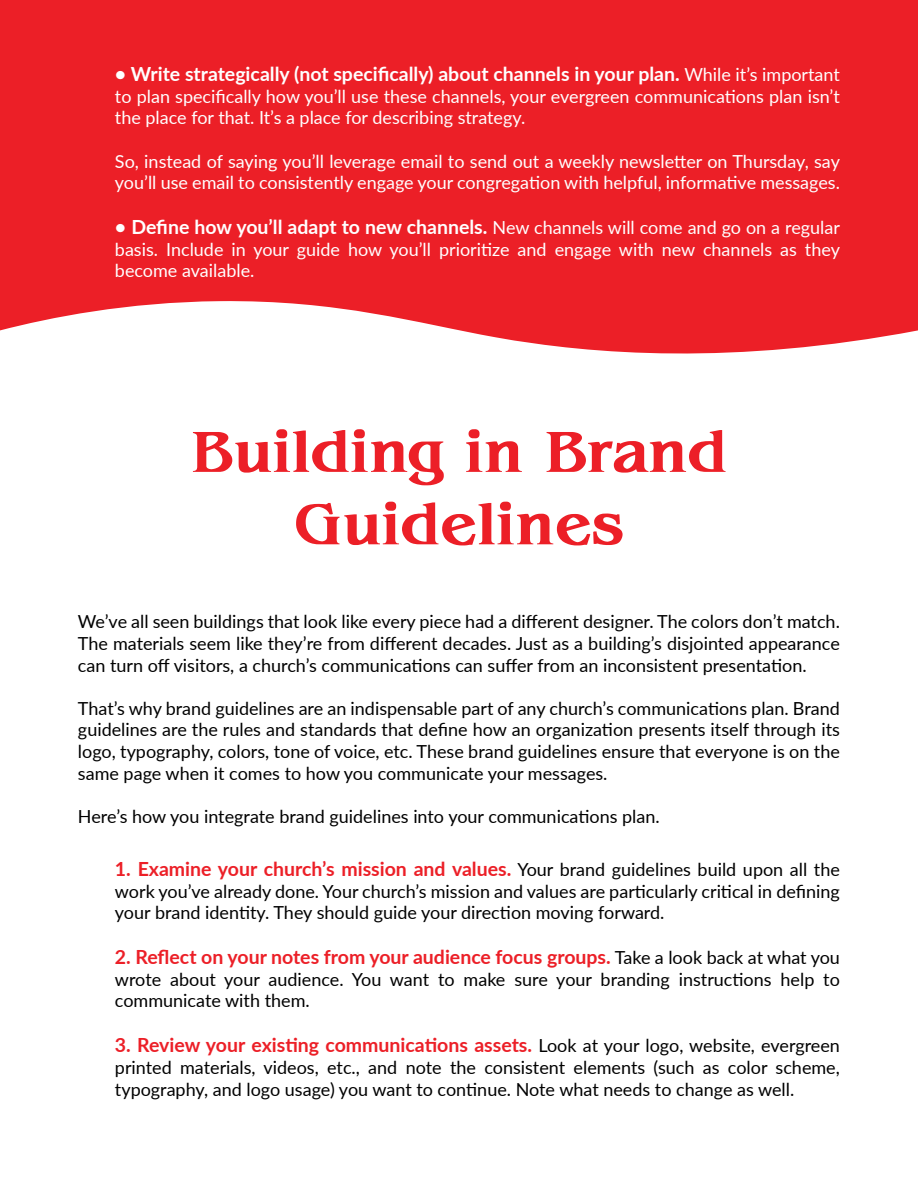
<style>
.page{position:relative;width:918px;height:1188px;background:#fff}
.page>*{position:absolute;margin:0;border:0;box-sizing:border-box;transform-origin:0 0}
.t1{font:700 60.3px/72.4px "Benguiat";color:#ec1f27;text-align:center}
.t2{font:700 19.5px "Lato";color:#ec1f27}
.t3{font:700 19.5px "Lato";color:#fff}
.t4{font:18px/21.6px "Lato";color:#000}
.t5{font:18px/21.6px "Lato";color:#fff}
.s1{font-weight:400;font-size:18px}
.s2{font-weight:400;font-size:18px;color:#000}
</style>
<div class="page">
<svg style="left:0;top:0;width:918px;height:354px;background:#ed2f36"></svg>
<p class="t3" style="left:115px;top:60px;width:726px">• Write strategically (not specifically) about channels in your plan. <span class="s1">While it’s important</span></p>
<p class="t5" style="left:115px;top:85px;width:726px">to plan specifically how you’ll use these channels, your evergreen communications plan isn’t the place for that. It’s a place for describing strategy.</p>
<p class="t5" style="left:115px;top:150px;width:726px">So, instead of saying you’ll leverage email to send out a weekly newsletter on Thursday, say you’ll use email to consistently engage your congregation with helpful, informative messages.</p>
<p class="t3" style="left:115px;top:213px;width:727px">• Define how you’ll adapt to new channels. <span class="s1">New channels will come and go on a regular</span></p>
<p class="t5" style="left:115px;top:238px;width:726px">basis. Include in your guide how you’ll prioritize and engage with new channels as they become available.</p>
<h1 class="t1" style="left:191px;top:415px;width:537px">Building in Brand<br>Guidelines</h1>
<p class="t4" style="left:78px;top:610px;width:763px;text-align:justify">We’ve all seen buildings that look like every piece had a different designer. The colors don’t match.<br>The materials seem like they’re from different decades. Just as a building’s disjointed appearance can turn off visitors, a church’s communications can suffer from an inconsistent presentation.</p>
<p class="t4" style="left:78px;top:697px;width:763px;text-align:justify">That’s why brand guidelines are an indispensable part of any church’s communications plan. Brand guidelines are the rules and standards that define how an organization presents itself through its logo, typography, colors, tone of voice, etc. These brand guidelines ensure that everyone is on the same page when it comes to how you communicate your messages.</p>
<p class="t4" style="left:78px;top:805px;width:583px">Here’s how you integrate brand guidelines into your communications plan.</p>
<p class="t2" style="left:115px;top:855px;width:727px">1. Examine your church’s mission and values. <span class="s2">Your brand guidelines build upon all the</span></p>
<p class="t4" style="left:115px;top:880px;width:726px">work you’ve already done. Your church’s mission and values are particularly critical in defining your brand identity. They should guide your direction moving forward.</p>
<p class="t2" style="left:115px;top:943px;width:727px">2. Reflect on your notes from your audience focus groups. <span class="s2">Take a look back at what you</span></p>
<p class="t4" style="left:115px;top:968px;width:726px">wrote about your audience. You want to make sure your branding instructions help to communicate with them.</p>
<p class="t2" style="left:115px;top:1031px;width:727px">3. Review your existing communications assets. <span class="s2">Look at your logo, website, evergreen</span></p>
<p class="t4" style="left:115px;top:1056px;width:726px">printed materials, videos, etc., and note the consistent elements (such as color scheme, typography, and logo usage) you want to continue. Note what needs to change as well.</p>
</div>
